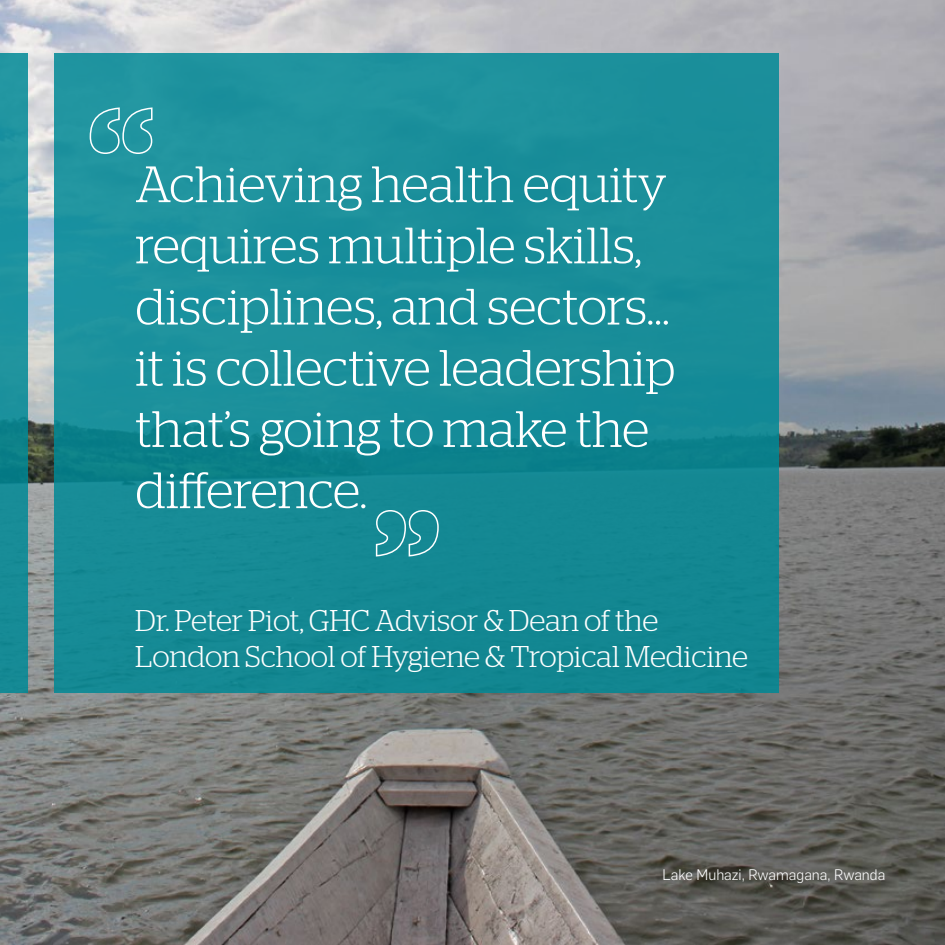
<style>
.page{position:relative;width:945px;height:945px;background:#fff}
.page>*{position:absolute;margin:0;border:0;box-sizing:border-box;transform-origin:0 0}
.t1{font:300 51px/61.2px "Stag";color:#fff}
.t2{font:300 30px/36px "Stag";letter-spacing:-.005em;color:#fff}
.t3{font:300 15px "Flama";color:#fff}
</style>
<div class="page">
<img style="left:0;top:0;width:945px;height:945px">
<div style="left:54px;top:53px;width:725px;height:640px;background:#188d99"></div>
<svg style="left:0;top:53px;width:28px;height:640px;fill:#1a919e"></svg>
<svg style="left:89px;top:107px;width:64px;height:48px"></svg>
<svg style="left:375px;top:510px;width:64px;height:47px"></svg>
<p class="t1" style="left:135px;top:153px;width:542px">Achieving health equity requires multiple skills, disciplines, and sectors... it is collective leadership that’s going to make the difference.</p>
<p class="t2" style="left:135px;top:602px;width:614px">Dr. Peter Piot, GHC Advisor &amp; Dean of the<br>London School of Hygiene &amp; Tropical Medicine</p>
<p class="t3" style="left:663px;top:864px;width:224px">Lake Muhazi, Rwamagana, Rwanda</p>
</div>
